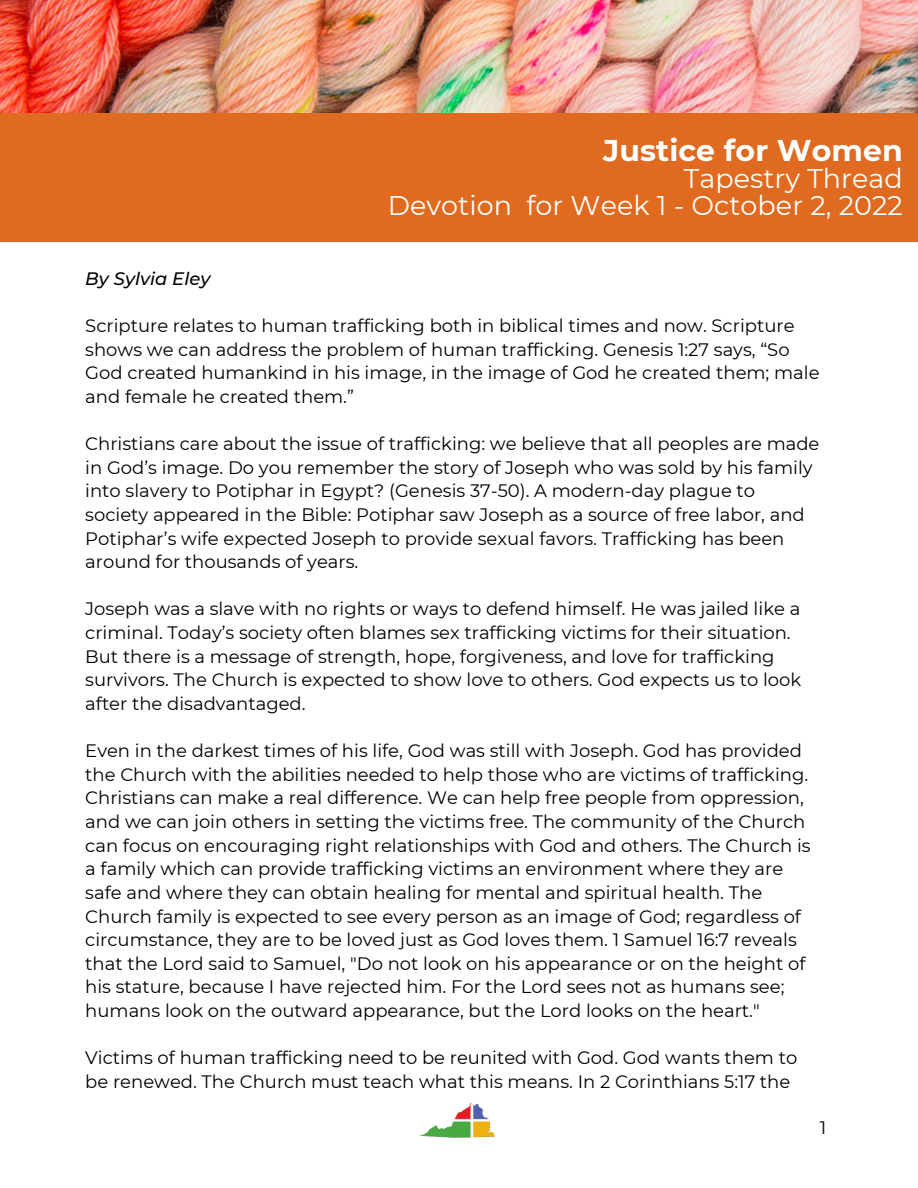
<style>
.page{position:relative;width:918px;height:1188px;background:#fff}
.page>*{position:absolute;margin:0;border:0;box-sizing:border-box;transform-origin:0 0}
.t1{font:700 30px "Montserrat";letter-spacing:.005em;color:#fff}
.t2{font:27px/27px "Montserrat";letter-spacing:.005em;color:#fff;text-align:right}
.t3{font:18px/23.7px "Montserrat";color:#000}
.t4{font:italic 500 18px "Montserrat";color:#000}
</style>
<div class="page">
<img style="left:0;top:0;width:918px;height:114px">
<div style="left:0;top:114px;width:918px;height:128px;background:#df6a20"></div>
<img style="left:419px;top:1102px;width:76px;height:36px">
<h1 class="t1" style="left:603px;top:132px;width:301px">Justice for Women</h1>
<h2 class="t2" style="left:388px;top:165px;width:517px">Tapestry Thread<br>Devotion for Week 1 - October 2, 2022</h2>
<p class="t4" style="left:85px;top:267px;width:127px">By Sylvia Eley</p>
<p class="t3" style="left:85px;top:314px;width:736px">Scripture relates to human trafficking both in biblical times and now. Scripture shows we can address the problem of human trafficking. Genesis 1:27 says, “So God created humankind in his image, in the image of God he created them; male and female he created them.”</p>
<p class="t3" style="left:85px;top:432px;width:736px">Christians care about the issue of trafficking: we believe that all peoples are made in God’s image. Do you remember the story of Joseph who was sold by his family into slavery to Potiphar in Egypt? (Genesis 37-50). A modern-day plague to society appeared in the Bible: Potiphar saw Joseph as a source of free labor, and Potiphar’s wife expected Joseph to provide sexual favors. Trafficking has been around for thousands of years.</p>
<p class="t3" style="left:85px;top:597px;width:718px">Joseph was a slave with no rights or ways to defend himself. He was jailed like a criminal. Today’s society often blames sex trafficking victims for their situation.<br>But there is a message of strength, hope, forgiveness, and love for trafficking survivors. The Church is expected to show love to others. God expects us to look after the disadvantaged.</p>
<p class="t3" style="left:85px;top:739px;width:727px">Even in the darkest times of his life, God was still with Joseph. God has provided the Church with the abilities needed to help those who are victims of trafficking.<br>Christians can make a real difference. We can help free people from oppression, and we can join others in setting the victims free. The community of the Church can focus on encouraging right relationships with God and others. The Church is a family which can provide trafficking victims an environment where they are safe and where they can obtain healing for mental and spiritual health. The Church family is expected to see every person as an image of God; regardless of circumstance, they are to be loved just as God loves them. 1 Samuel 16:7 reveals that the Lord said to Samuel, "Do not look on his appearance or on the height of his stature, because I have rejected him. For the Lord sees not as humans see; humans look on the outward appearance, but the Lord looks on the heart."</p>
<p class="t3" style="left:85px;top:1046px;width:714px">Victims of human trafficking need to be reunited with God. God wants them to be renewed. The Church must teach what this means. In 2 Corinthians 5:17 the</p>
<p class="t3" style="left:820px;top:1116px;width:8px">1</p>
</div>
